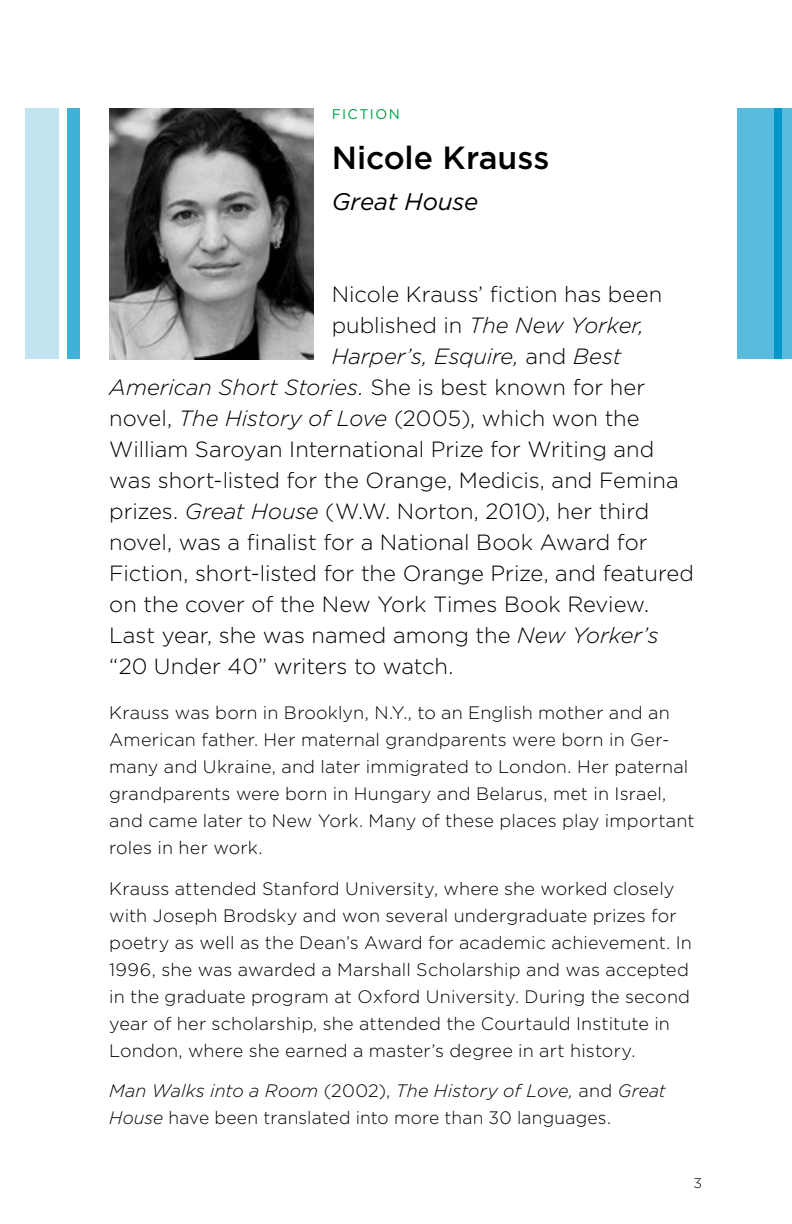
<style>
.page{position:relative;width:792px;height:1224px;background:#fff}
.page>*{position:absolute;margin:0;border:0;box-sizing:border-box;transform-origin:0 0}
.t1{font:500 32px "Gotham";color:#000}
.t2{font:italic 24px "Gotham";letter-spacing:-.005em;color:#000}
.t3{font:300 22px "Gotham";color:#000}
.t4{font:italic 300 22px "Gotham";color:#000}
.t5{font:300 18px/27px "Gotham";letter-spacing:.01em;color:#000}
.t6{font:14px "Gotham";color:#009d48}
.t7{font:300 14px "Gotham";color:#000}
.s1{font-style:normal}
.s2{font-style:italic}
</style>
<div class="page">
<div style="left:26px;top:108px;width:33px;height:251px;background:#c0e5f1"></div>
<div style="left:67px;top:108px;width:12px;height:251px;background:#40b1d7"></div>
<div style="left:737px;top:108px;width:55px;height:251px;background:#5abcdc"></div>
<div style="left:775px;top:108px;width:7px;height:251px;background:#0098ca"></div>
<img style="left:109px;top:108px;width:205px;height:252px">
<p class="t6" style="left:332px;top:105px;width:12px">FICTIO</p>
<p class="t6" style="left:389px;top:105px;width:13px">N</p>
<h1 class="t1" style="left:332px;top:136px;width:219px">N icole Krauss</h1>
<h2 class="t2" style="left:332px;top:186px;width:148px">Great House</h2>
<p class="t3" style="left:332px;top:281px;width:332px">Nicole Krauss’ fiction has been</p>
<p class="t4" style="left:332px;top:312px;width:314px"><span class="s1">published in</span> The New Yorker,</p>
<p class="t4" style="left:332px;top:343px;width:291px">Harper’s, Esquire, <span class="s1">and</span> Best</p>
<p class="t4" style="left:109px;top:374px;width:538px">American Short Stories. <span class="s1">She is best known for her</span></p>
<p class="t3" style="left:109px;top:405px;width:532px">novel, <span class="s2">The History of Love</span> (2005), which won the</p>
<p class="t3" style="left:109px;top:436px;width:547px">William Saroyan International Prize for Writing and</p>
<p class="t3" style="left:109px;top:467px;width:571px">was short-listed for the Orange, Medicis, and Femina</p>
<p class="t3" style="left:109px;top:498px;width:542px">prizes. <span class="s2">Great House</span> (W.W. Norton, 2010), her third</p>
<p class="t3" style="left:109px;top:529px;width:540px">novel, was a finalist for a National Book Award for</p>
<p class="t3" style="left:109px;top:560px;width:586px">Fiction, short-listed for the Orange Prize, and featured</p>
<p class="t3" style="left:109px;top:591px;width:542px">on the cover of the New York Times Book Review.</p>
<p class="t3" style="left:109px;top:622px;width:551px">Last year, she was named among the <span class="s2">New Yorker’s</span></p>
<p class="t3" style="left:109px;top:653px;width:346px">“20 Under 40” writers to watch.</p>
<p class="t5" style="left:109px;top:699px;width:587px">Krauss was born in Brooklyn, N.Y., to an English mother and an American father. Her maternal grandparents were born in Ger&shy;many and Ukraine, and later immigrated to London. Her paternal grandparents were born in Hungary and Belarus, met in Israel, and came later to New York. Many of these places play important roles in her work.</p>
<p class="t5" style="left:109px;top:875px;width:584px">Krauss attended Stanford University, where she worked closely with Joseph Brodsky and won several undergraduate prizes for poetry as well as the Dean’s Award for academic achievement. In 1996, she was awarded a Marshall Scholarship and was accepted in the graduate program at Oxford University. During the second year of her scholarship, she attended the Courtauld Institute in London, where she earned a master’s degree in art history.</p>
<p class="t5" style="left:109px;top:1077px;width:558px"><span class="s2">Man Walks into a Room</span> (2002), <span class="s2">The History of Love,</span> and <span class="s2">Great<br>House</span> have been translated into more than 30 languages.</p>
<p class="t7" style="left:693px;top:1174px;width:10px">3</p>
</div>
